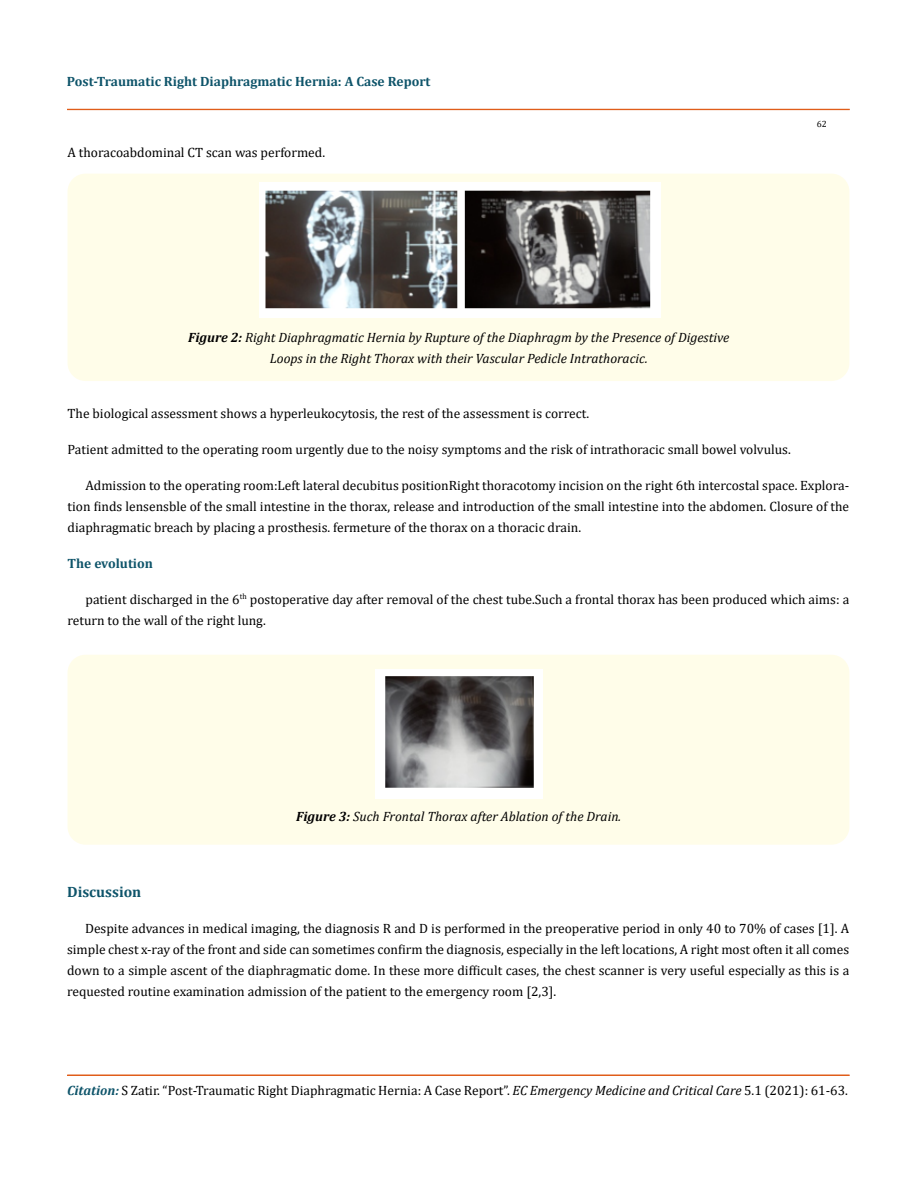
<style>
.page{position:relative;width:917px;height:1190px;background:#fff}
.page>*{position:absolute;margin:0;border:0;box-sizing:border-box;transform-origin:0 0}
.t1{font:700 15px "Cambria";color:#0e546a}
.t2{font:13.5px/21px "Cambria";color:#000;text-align:justify}
.t3{font:italic 13.5px/21px "Cambria";color:#000;text-align:center}
.t4{font:700 13.5px "Cambria";color:#0e546a}
.t5{font:9px "Cambria";color:#000}
.s1{font-weight:700}
.s2{font-weight:700;font-style:italic;color:#0e546a}
.s3{font-style:italic}
</style>
<div class="page">
<div style="left:67px;top:109px;width:782px;height:1px;border:1px solid #e05d1a"></div>
<div style="left:67px;top:1075px;width:782px;height:1px;border:1px solid #e05d1a"></div>
<div style="left:68px;top:174px;width:781px;height:207px;background:#fffde9;border-radius:18px"></div>
<img style="left:259px;top:183px;width:401px;height:135px">
<div style="left:68px;top:654px;width:781px;height:190px;background:#fffde9;border-radius:18px"></div>
<img style="left:376px;top:669px;width:166px;height:129px">
<p class="t4" style="left:67px;top:72px;width:365px">Post-Traumatic Right Diaphragmatic Hernia: A Case Report</p>
<p class="t2" style="left:68px;top:142px;width:259px">A thoracoabdominal CT scan was performed.</p>
<p class="t3" style="left:188px;top:326px;width:542px"><span class="s1">Figure 2:</span> Right Diaphragmatic Hernia by Rupture of the Diaphragm by the Presence of Digestive<br>Loops in the Right Thorax with their Vascular Pedicle Intrathoracic.</p>
<p class="t5" style="left:816px;top:118px;width:11px">62</p>
<p class="t2" style="left:68px;top:402px;width:523px">The biological assessment shows a hyperleukocytosis, the rest of the assessment is correct.</p>
<p class="t2" style="left:68px;top:438px;width:724px">Patient admitted to the operating room urgently due to the noisy symptoms and the risk of intrathoracic small bowel volvulus.</p>
<p class="t2" style="left:68px;top:474px;width:783px;text-indent:18px">Admission to the operating room:Left lateral decubitus positionRight thoracotomy incision on the right 6th intercostal space. Explora&shy;tion finds lensensble of the small intestine in the thorax, release and introduction of the small intestine into the abdomen. Closure of the diaphragmatic breach by placing a prosthesis. fermeture of the thorax on a thoracic drain.</p>
<p class="t4" style="left:68px;top:553px;width:87px">The evolution</p>
<p class="t2" style="left:68px;top:588px;width:783px;text-indent:18px">patient discharged in the 6<sup>th</sup> postoperative day after removal of the chest tube.Such a frontal thorax has been produced which aims: a return to the wall of the right lung.</p>
<p class="t3" style="left:296px;top:805px;width:326px"><span class="s1">Figure 3:</span> Such Frontal Thorax after Ablation of the Drain.</p>
<p class="t1" style="left:67px;top:881px;width:76px">Discussion</p>
<p class="t2" style="left:67px;top:918px;width:783px;text-indent:18px">Despite advances in medical imaging, the diagnosis R and D is performed in the preoperative period in only 40 to 70% of cases [1]. A simple chest x-ray of the front and side can sometimes confirm the diagnosis, especially in the left locations, A right most often it all comes down to a simple ascent of the diaphragmatic dome. In these more difficult cases, the chest scanner is very useful especially as this is a requested routine examination admission of the patient to the emergency room [2,3].</p>
<p class="t2" style="left:67px;top:1080px;width:782px"><span class="s2">Citation:</span> S Zatir. “Post-Traumatic Right Diaphragmatic Hernia: A Case Report”. <span class="s3">EC Emergency Medicine and Critical Care</span> 5.1 (2021): 61-63.</p>
</div>
